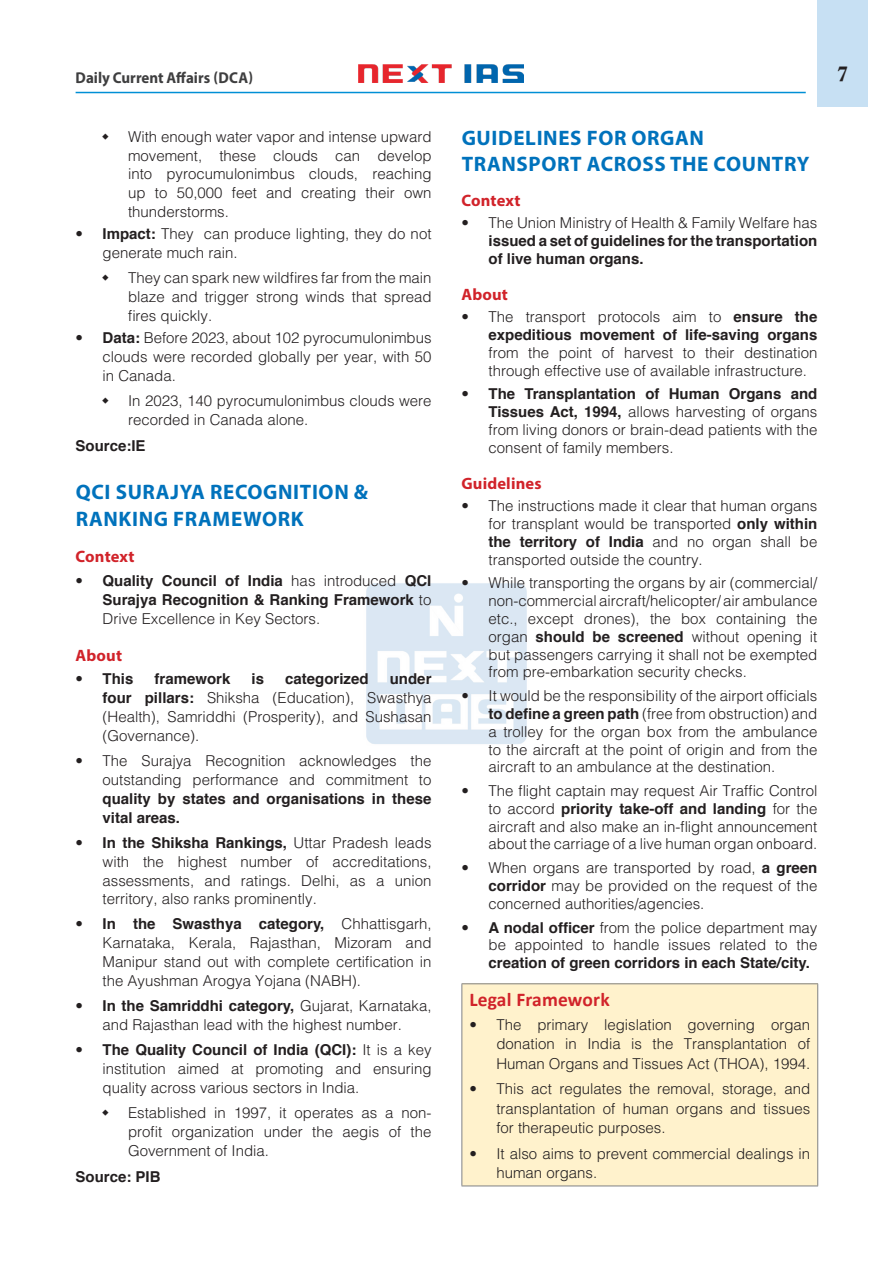
<style>
.page{position:relative;width:893px;height:1263px;background:#fff}
.page>*{position:absolute;margin:0;border:0;box-sizing:border-box;transform-origin:0 0}
.H-1{font:700 21px/27.2px "Myriad Pro";letter-spacing:.03em;color:#0072bc}
.t1{font:21px "Calis MT Bol";color:#231f20}
.H-2{font:700 19.5px "Calibri";letter-spacing:.01em;color:#d1232a}
.H-2-2{font:700 16.5px "Myriad Pro";letter-spacing:.01em;color:#d1232a}
.t2{font:700 15.75px "Myriad Pro";color:#3e3e3f;scale:.95 1}
.t3{font:300 15px/18.9px "Helvetica";color:#231f20;text-align:justify}
.body{font:700 15px/18.9px "Helvetica";color:#231f20;text-align:justify}
.s1{font-weight:700}
.s2{font-weight:300}
</style>
<div class="page">
<div style="left:817px;top:0;width:51px;height:107px;background:#c7e0f3"></div>
<img style="left:358px;top:64px;width:165px;height:19px">
<hr style="left:76px;top:92px;width:730px;height:1px;background:#008fd5">
<img style="left:366px;top:583px;width:161px;height:161px">
<div style="left:462px;top:984px;width:356px;height:202px;background:#fff2cc"></div>
<hr style="left:461px;top:983px;width:357px;height:1px;background:#808285">
<hr style="left:461px;top:984px;width:1px;height:201px;background:#808285">
<hr style="left:817px;top:984px;width:1px;height:201px;background:#808285">
<hr style="left:461px;top:1185px;width:357px;height:1px;background:#808285">
<p class="t2" style="left:76px;top:67px;width:188px">Daily Current Affairs (DCA)</p>
<h1 class="t1" style="left:837px;top:62px;width:12px">7</h1>
<p class="t3" style="left:128px;top:126px;width:305px">With enough water vapor and intense upward movement, these clouds can develop into pyrocumulonimbus clouds, reaching up to 50,000 feet and creating their own thunderstorms.</p>
<p class="t3" style="left:103px;top:224px;width:330px;text-indent:-27px">• <span class="s1">Impact:</span> They can produce lighting, they do not generate much rain.</p>
<p class="t3" style="left:128px;top:268px;width:305px">They can spark new wildfires far from the main blaze and trigger strong winds that spread fires quickly.</p>
<p class="t3" style="left:103px;top:328px;width:330px;text-indent:-27px">• <span class="s1">Data:</span> Before 2023, about 102 pyrocumulonimbus clouds were recorded globally per year, with 50 in Canada.</p>
<p class="t3" style="left:128px;top:390px;width:305px">In 2023, 140 pyrocumulonimbus clouds were recorded in Canada alone.</p>
<p class="body" style="left:76px;top:437px;width:72px">Source:IE</p>
<p class="H-1" style="left:76px;top:478px;width:294px">QCI SURAJYA RECOGNITION &amp;<br>RANKING FRAMEWORK</p>
<p class="H-2-2" style="left:76px;top:546px;width:60px">Context</p>
<p class="body" style="left:103px;top:571px;width:330px;text-indent:-27px"><span class="s2">•</span> Quality Council of India <span class="s2">has introduced</span> QCI Surajya Recognition &amp; Ranking Framework <span class="s2">to Drive Excellence in Key Sectors.</span></p>
<p class="H-2-2" style="left:76px;top:644px;width:48px">About</p>
<p class="body" style="left:76px;top:670px;width:59px"><span class="s2">•</span> This</p>
<p class="body" style="left:155px;top:670px;width:77px">framework</p>
<p class="body" style="left:252px;top:670px;width:14px">is</p>
<p class="body" style="left:285px;top:670px;width:85px">categorized</p>
<p class="t3" style="left:103px;top:669px;width:330px;text-indent:287px"><span class="s1">under four pillars:</span> Shiksha (Education), Swasthya (Health), Samriddhi (Prosperity), and Sushasan (Governance).</p>
<p class="t3" style="left:103px;top:751px;width:330px;text-indent:-27px">• The Surajya Recognition acknowledges the outstanding performance and commitment to <span class="s1">quality by states and organisations in these vital areas.</span></p>
<p class="t3" style="left:103px;top:832px;width:330px;text-indent:-27px">• <span class="s1">In the Shiksha Rankings,</span> Uttar Pradesh leads with the highest number of accreditations, assessments, and ratings. Delhi, as a union territory, also ranks prominently.</p>
<p class="t3" style="left:103px;top:914px;width:330px;text-indent:-27px">• <span class="s1">In the Swasthya category,</span> Chhattisgarh, Karnataka, Kerala, Rajasthan, Mizoram and Manipur stand out with complete certification in the Ayushman Arogya Yojana (NABH).</p>
<p class="t3" style="left:76px;top:996px;width:357px;text-align:center">• <span class="s1">In the Samriddhi category,</span> Gujarat, Karnataka, and Rajasthan lead with the highest number.</p>
<p class="t3" style="left:103px;top:1040px;width:330px;text-indent:-27px">• <span class="s1">The Quality Council of India (QCI):</span> It is a key institution aimed at promoting and ensuring quality across various sectors in India.</p>
<p class="t3" style="left:128px;top:1102px;width:305px">Established in 1997, it operates as a non&shy;profit organization under the aegis of the Government of India.</p>
<p class="body" style="left:76px;top:1167px;width:87px">Source: PIB</p>
<p class="H-1" style="left:462px;top:125px;width:349px;line-height:26.1px">GUIDELINES FOR ORGAN<br>TRANSPORT ACROSS THE COUNTRY</p>
<p class="H-2-2" style="left:461px;top:190px;width:60px">Context</p>
<p class="body" style="left:488px;top:214px;width:330px;line-height:17.9px;text-indent:-27px"><span class="s2">• The Union Ministry of Health &amp; Family Welfare has </span>issued a set of guidelines for the transportation of live human organs.</p>
<p class="H-2-2" style="left:461px;top:284px;width:48px">About</p>
<p class="t3" style="left:488px;top:308px;width:330px;line-height:17.9px;text-indent:-27px">• The transport protocols aim to <span class="s1">ensure the expeditious movement of life-saving organs </span>from the point of harvest to their destination through effective use of available infrastructure.</p>
<p class="t3" style="left:488px;top:385px;width:330px;line-height:17.9px;text-indent:-27px">• <span class="s1">The Transplantation of Human Organs and Tissues Act, 1994,</span> allows harvesting of organs from living donors or brain-dead patients with the consent of family members.</p>
<p class="H-2-2" style="left:461px;top:473px;width:82px">Guidelines</p>
<p class="t3" style="left:488px;top:496px;width:330px;line-height:17.9px;text-indent:-27px">• The instructions made it clear that human organs for transplant would be transported <span class="s1">only within the territory of India</span> and no organ shall be transported outside the country.</p>
<p class="t3" style="left:488px;top:574px;width:330px;line-height:17.9px;text-indent:-27px">• While transporting the organs by air (commercial/ non-commercial aircraft/helicopter/ air ambulance etc., except drones), the box containing the organ <span class="s1">should be screened</span> without opening it but passengers carrying it shall not be exempted from pre-embarkation security checks.</p>
<p class="t3" style="left:488px;top:686px;width:330px;line-height:17.9px;text-indent:-27px">• It would be the responsibility of the airport officials <span class="s1">to define a green path</span> (free from obstruction) and a trolley for the organ box from the ambulance to the aircraft at the point of origin and from the aircraft to an ambulance at the destination.</p>
<p class="t3" style="left:488px;top:781px;width:330px;line-height:17.9px;text-indent:-27px">• The flight captain may request Air Traffic Control to accord <span class="s1">priority take-off and landing</span> for the aircraft and also make an in-flight announcement about the carriage of a live human organ onboard.</p>
<p class="t3" style="left:488px;top:858px;width:330px;line-height:17.9px;text-indent:-27px">• When organs are transported by road, <span class="s1">a green corridor</span> may be provided on the request of the concerned authorities/agencies.</p>
<p class="t3" style="left:488px;top:918px;width:330px;line-height:17.9px;text-indent:-27px">• <span class="s1">A nodal officer</span> from the police department may be appointed to handle issues related to the <span class="s1">creation of green corridors in each State/city.</span></p>
<p class="H-2" style="left:469px;top:986px;width:142px">Legal Framework</p>
<p class="t3" style="left:496px;top:1014px;width:315px;line-height:19.5px;text-indent:-27px">• The primary legislation governing organ donation in India is the Transplantation of Human Organs and Tissues Act (THOA), 1994.</p>
<p class="t3" style="left:496px;top:1079px;width:315px;line-height:19.5px;text-indent:-27px">• This act regulates the removal, storage, and transplantation of human organs and tissues for therapeutic purposes.</p>
<p class="t3" style="left:496px;top:1143px;width:315px;line-height:19.5px;text-indent:-27px">• It also aims to prevent commercial dealings in human organs.</p>
</div>
